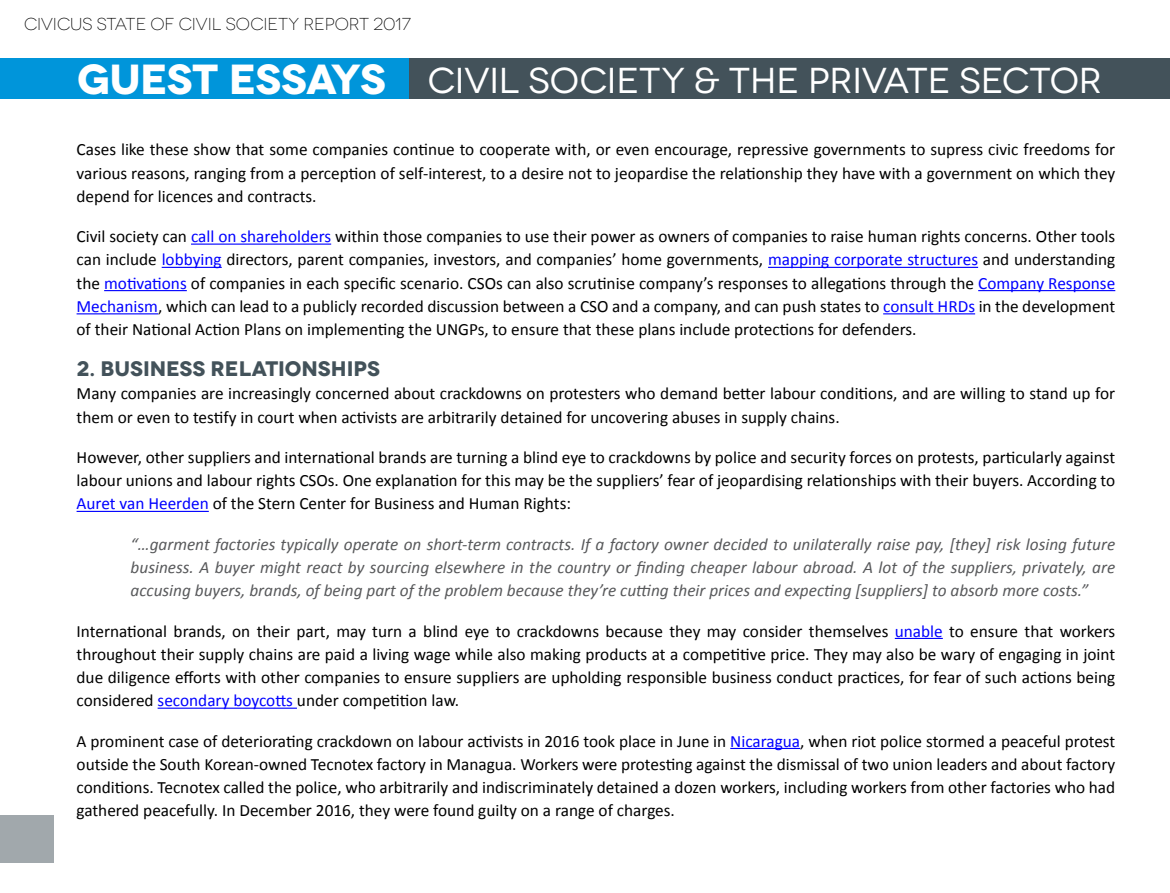
<style>
.page{position:relative;width:1170px;height:893px;background:#fff}
.page>*{position:absolute;margin:0;border:0;box-sizing:border-box;transform-origin:0 0}
.t1{font:36px "Novecentowide";color:#fff}
.t2{font:700 21px "Novecentowide";color:#43525a}
.t3{font:17.25px/23.2px "Calibri";color:#000;text-align:justify}
.t4{font:italic 17.25px/23.2px "Calibri";color:#58595b;text-align:justify}
.t5{font:300 17.25px "Novecentowide";letter-spacing:-.005em;color:#000}
.s1{font-weight:700;font-size:42px}
.s2{color:#00f}
</style>
<div class="page">
<div style="left:400px;top:59px;width:769px;height:40px;background:#43525a"></div>
<div style="left:0;top:815px;width:54px;height:47px;background:#a1a8ac"></div>
<div style="left:0;top:59px;width:408px;height:40px;background:#0095da"></div>
<hr style="left:1169px;top:59px;width:1px;height:40px;background:#43525a">
<hr style="left:191px;top:244px;width:140px;height:1px;background:#00f">
<hr style="left:162px;top:267px;width:60px;height:1px;background:#00f">
<hr style="left:768px;top:267px;width:210px;height:1px;background:#00f">
<hr style="left:104px;top:290px;width:83px;height:1px;background:#00f">
<hr style="left:978px;top:290px;width:137px;height:1px;background:#00f">
<hr style="left:77px;top:313px;width:81px;height:1px;background:#00f">
<hr style="left:883px;top:313px;width:92px;height:1px;background:#00f">
<hr style="left:77px;top:511px;width:132px;height:1px;background:#00f">
<hr style="left:894px;top:638px;width:48px;height:1px;background:#00f">
<hr style="left:158px;top:708px;width:139px;height:1px;background:#00f">
<hr style="left:730px;top:748px;width:70px;height:1px;background:#00f">
<p class="t5" style="left:24px;top:14px;width:388px">CIVICUS STATE OF CIVIL SOCIETY REPORT 2017</p>
<h1 class="t1" style="left:77px;top:59px;width:1026px"><span class="s1">GUEST ESSAYS</span> CIVIL SOCIETY &amp; THE PRIVATE SECTOR</h1>
<p class="t3" style="left:77px;top:138px;width:1040px">Cases like these show that some companies continue to cooperate with, or even encourage, repressive governments to supress civic freedoms for various reasons, ranging from a perception of self-interest, to a desire not to jeopardise the relationship they have with a government on which they depend for licences and contracts.</p>
<p class="t3" style="left:77px;top:225px;width:1040px">Civil society can <span class="s2">call on shareholders</span> within those companies to use their power as owners of companies to raise human rights concerns. Other tools can include <span class="s2">lobbying</span> directors, parent companies, investors, and companies’ home governments, <span class="s2">mapping corporate structures</span> and understanding the <span class="s2">motivations</span> of companies in each specific scenario. CSOs can also scrutinise company’s responses to allegations through the <span class="s2">Company Response Mechanism</span>, which can lead to a publicly recorded discussion between a CSO and a company, and can push states to <span class="s2">consult HRDs</span> in the development of their National Action Plans on implementing the UNGPs, to ensure that these plans include protections for defenders.</p>
<p class="t2" style="left:77px;top:356px;width:305px">2. BUSINESS RELATIONSHIPS</p>
<p class="t3" style="left:77px;top:382px;width:1040px">Many companies are increasingly concerned about crackdowns on protesters who demand better labour conditions, and are willing to stand up for them or even to testify in court when activists are arbitrarily detained for uncovering abuses in supply chains.</p>
<p class="t3" style="left:77px;top:446px;width:1040px">However, other suppliers and international brands are turning a blind eye to crackdowns by police and security forces on protests, particularly against labour unions and labour rights CSOs. One explanation for this may be the suppliers’ fear of jeopardising relationships with their buyers. According to <span class="s2">Auret van Heerden</span> of the Stern Center for Business and Human Rights:</p>
<p class="t4" style="left:131px;top:532px;width:986px">“…garment factories typically operate on short-term contracts. If a factory owner decided to unilaterally raise pay, [they] risk losing future business. A buyer might react by sourcing elsewhere in the country or finding cheaper labour abroad. A lot of the suppliers, privately, are accusing buyers, brands, of being part of the problem because they’re cutting their prices and expecting [suppliers] to absorb more costs.”</p>
<p class="t3" style="left:77px;top:619px;width:1040px">International brands, on their part, may turn a blind eye to crackdowns because they may consider themselves <span class="s2">unable</span> to ensure that workers throughout their supply chains are paid a living wage while also making products at a competitive price. They may also be wary of engaging in joint due diligence efforts with other companies to ensure suppliers are upholding responsible business conduct practices, for fear of such actions being considered <span class="s2">secondary boycotts</span> under competition law.</p>
<p class="t3" style="left:77px;top:729px;width:1040px">A prominent case of deteriorating crackdown on labour activists in 2016 took place in June in <span class="s2">Nicaragua</span>, when riot police stormed a peaceful protest outside the South Korean-owned Tecnotex factory in Managua. Workers were protesting against the dismissal of two union leaders and about factory conditions. Tecnotex called the police, who arbitrarily and indiscriminately detained a dozen workers, including workers from other factories who had gathered peacefully. In December 2016, they were found guilty on a range of charges.</p>
</div>
